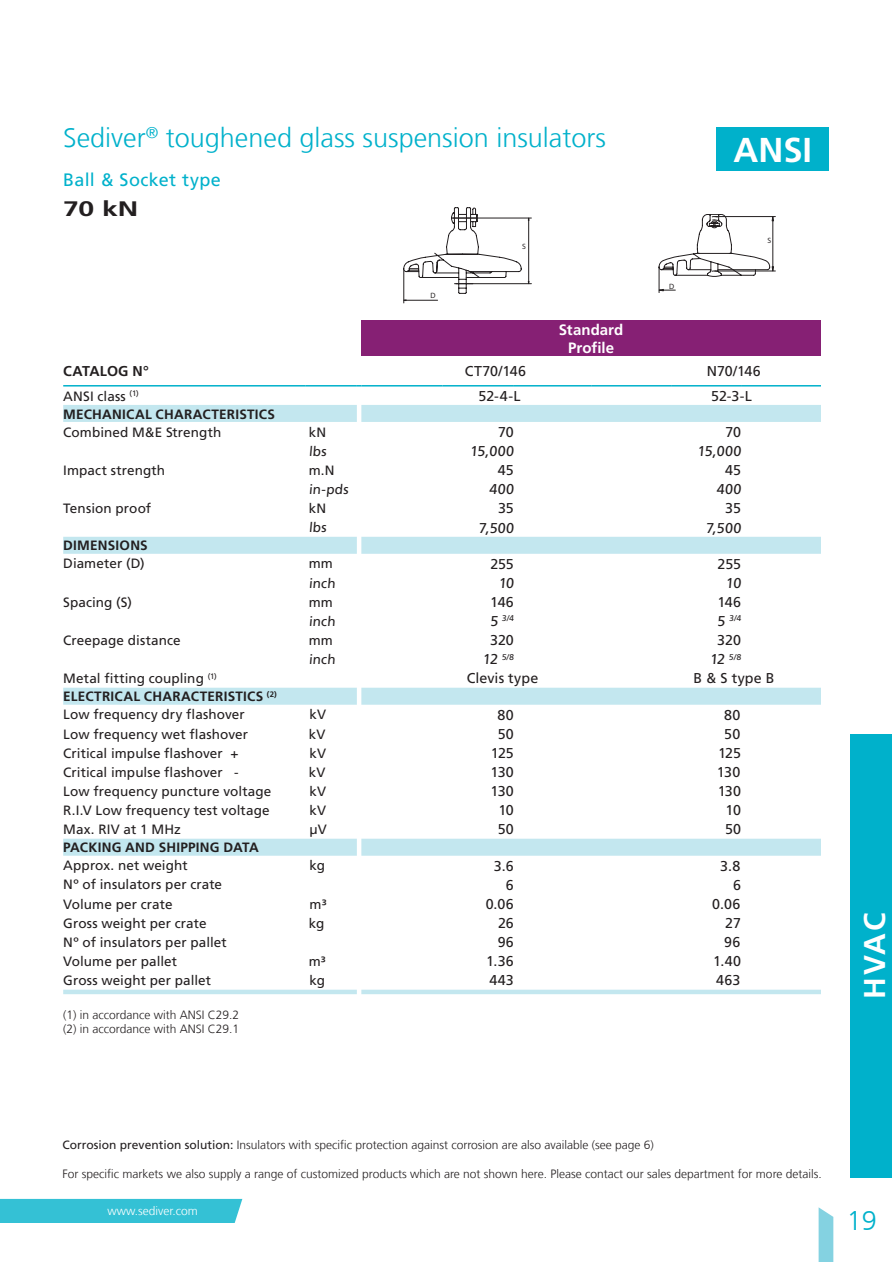
<style>
.page{position:relative;width:892px;height:1262px;background:#fff}
.page>*{position:absolute;margin:0;border:0;box-sizing:border-box;transform-origin:0 0}
.t1{font:700 34.5px "Frutiger LT Com";color:#fff}
.t2{font:700 30px "Frutiger LT Com";color:#fff}
.t3{font:300 27px "Frutiger LT Com";color:#00b1cb}
.t4{font:700 21px "Frutiger LT Com";color:#231f20;scale:1.35 1}
.t5{font:18px "Frutiger LT Com";letter-spacing:.025em;color:#00b1cb}
.t6{font:700 15px/18px "Frutiger LT Com";letter-spacing:.005em;color:#fff;text-align:center}
.t7{font:14.25px "Frutiger LT Com";letter-spacing:.005em;color:#231f20}
.t8{font:700 14.25px "Frutiger LT Com";letter-spacing:.005em;color:#231f20}
.t9{font:13.5px "Frutiger LT Com";letter-spacing:.01em;color:#231f20}
.t10{font:700 13.5px/18px "Frutiger LT Com";letter-spacing:.015em;color:#231f20}
.t11{font:300 12px/14.4px "Frutiger LT Com";color:#231f20}
.t12{font:300 12px "Frutiger LT Com";color:#fff}
.t13{font:8.25px "Frutiger LT Com";color:#231f20}
.t14{font:7.65px "Myriad";color:#231f20}
.s1{font-size:14.25px}
.s2{font-weight:400}
</style>
<div class="page">
<svg style="left:818px;top:1207px;width:15px;height:55px"></svg>
<div style="left:361px;top:320px;width:459px;height:36px;background:#862074"></div>
<svg style="left:63px;top:405px;width:757px;height:589px"></svg>
<hr style="left:63px;top:385px;width:243px;height:1px;background:#00b1cb">
<hr style="left:306px;top:385px;width:51px;height:1px;background:#00b1cb">
<hr style="left:361px;top:385px;width:81px;height:1px;background:#00b1cb">
<hr style="left:442px;top:385px;width:71px;height:1px;background:#00b1cb">
<hr style="left:513px;top:385px;width:78px;height:1px;background:#00b1cb">
<hr style="left:591px;top:385px;width:80px;height:1px;background:#00b1cb">
<hr style="left:671px;top:385px;width:69px;height:1px;background:#00b1cb">
<hr style="left:740px;top:385px;width:80px;height:1px;background:#00b1cb">
<div style="left:716px;top:127px;width:113px;height:44px;background:#00b1cb"></div>
<svg style="left:403px;top:207px;width:118px;height:87px"></svg>
<hr style="left:403px;top:270px;width:1px;height:33px;background:#231f20">
<hr style="left:406px;top:300px;width:31px;height:1px;background:#231f20">
<hr style="left:452px;top:218px;width:79px;height:1px;background:#231f20">
<hr style="left:455px;top:283px;width:76px;height:1px;background:#231f20">
<hr style="left:528px;top:220px;width:1px;height:61px;background:#231f20">
<hr style="left:714px;top:216px;width:61px;height:1px;background:#231f20">
<hr style="left:714px;top:271px;width:61px;height:1px;background:#231f20">
<svg style="left:658px;top:214px;width:115px;height:79px"></svg>
<div style="left:850px;top:734px;width:41px;height:443px;background:#00b1cb"></div>
<div style="left:0;top:1199px;width:242px;height:24px;background:#34c1d5"></div>
<h3 class="t3" style="left:63px;top:122px;width:544px">Sediver<sup>®</sup> toughened glass suspension insulators</h3>
<h3 class="t5" style="left:63px;top:169px;width:159px">Ball &amp; Socket type</h3>
<h3 class="t4" style="left:63px;top:196px;width:57px">70 kN</h3>
<p class="t14" style="left:430px;top:291px;width:7px">D</p>
<p class="t14" style="left:522px;top:242px;width:5px">S</p>
<p class="t6" style="left:558px;top:321px;width:66px">Standard<br>Profile</p>
<p class="t14" style="left:668px;top:281px;width:7px">D</p>
<h1 class="t1" style="left:733px;top:130px;width:80px">ANSI</h1>
<p class="t14" style="left:767px;top:236px;width:5px">S</p>
<p class="t8" style="left:63px;top:362px;width:87px">CATALOG N°</p>
<p class="t7" style="left:464px;top:362px;width:63px">CT70/146</p>
<p class="t7" style="left:706px;top:362px;width:55px">N70/146</p>
<p class="t9" style="left:63px;top:388px;width:77px">ANSI class <sup>(1)</sup></p>
<p class="t7" style="left:478px;top:388px;width:44px">52-4-L</p>
<p class="t7" style="left:710px;top:388px;width:42px">52-3-L</p>
<p class="t10" style="left:63px;top:405px;width:213px">MECHANICAL CHARACTERISTICS</p>
<p class="t9" style="left:63px;top:424px;width:159px">Combined M&amp;E Strength</p>
<p class="t9" style="left:309px;top:424px;width:19px">kN</p>
<p class="t7" style="left:498px;top:423px;width:17px">70</p>
<p class="t7" style="left:725px;top:423px;width:17px">70</p>
<p class="t9" style="left:309px;top:443px;width:20px">lbs</p>
<p class="t7" style="left:469px;top:443px;width:47px">15,000</p>
<p class="t7" style="left:696px;top:443px;width:47px">15,000</p>
<p class="t9" style="left:63px;top:462px;width:103px">Impact strength</p>
<p class="t9" style="left:309px;top:462px;width:27px">m.N</p>
<p class="t7" style="left:498px;top:462px;width:17px">45</p>
<p class="t7" style="left:725px;top:462px;width:17px">45</p>
<p class="t9" style="left:309px;top:481px;width:42px">in-pds</p>
<p class="t7" style="left:489px;top:481px;width:28px">400</p>
<p class="t7" style="left:716px;top:481px;width:28px">400</p>
<p class="t9" style="left:63px;top:500px;width:89px">Tension proof</p>
<p class="t9" style="left:309px;top:500px;width:19px">kN</p>
<p class="t7" style="left:498px;top:500px;width:17px">35</p>
<p class="t7" style="left:725px;top:500px;width:17px">35</p>
<p class="t9" style="left:309px;top:519px;width:20px">lbs</p>
<p class="t7" style="left:478px;top:519px;width:38px">7,500</p>
<p class="t7" style="left:705px;top:519px;width:38px">7,500</p>
<p class="t10" style="left:63px;top:537px;width:86px">DIMENSIONS</p>
<p class="t9" style="left:63px;top:556px;width:83px">Diameter (D)</p>
<p class="t9" style="left:309px;top:556px;width:26px">mm</p>
<p class="t7" style="left:490px;top:555px;width:25px">255</p>
<p class="t7" style="left:717px;top:555px;width:25px">255</p>
<p class="t9" style="left:309px;top:575px;width:29px">inch</p>
<p class="t7" style="left:498px;top:574px;width:18px">10</p>
<p class="t7" style="left:725px;top:574px;width:18px">10</p>
<p class="t9" style="left:63px;top:594px;width:70px">Spacing (S)</p>
<p class="t9" style="left:309px;top:594px;width:26px">mm</p>
<p class="t7" style="left:490px;top:593px;width:25px">146</p>
<p class="t7" style="left:717px;top:593px;width:25px">146</p>
<p class="t9" style="left:309px;top:613px;width:29px">inch</p>
<p class="t13" style="left:490px;top:613px;width:26px"><span class="s1">5</span> 3/4</p>
<p class="t13" style="left:717px;top:613px;width:26px"><span class="s1">5</span> 3/4</p>
<p class="t9" style="left:63px;top:632px;width:119px">Creepage distance</p>
<p class="t9" style="left:309px;top:632px;width:26px">mm</p>
<p class="t7" style="left:490px;top:632px;width:25px">320</p>
<p class="t7" style="left:717px;top:632px;width:25px">320</p>
<p class="t9" style="left:309px;top:651px;width:29px">inch</p>
<p class="t13" style="left:482px;top:652px;width:34px"><span class="s1">12</span> 5/8</p>
<p class="t13" style="left:709px;top:652px;width:34px"><span class="s1">12</span> 5/8</p>
<p class="t9" style="left:63px;top:670px;width:155px">Metal fitting coupling <sup>(1)</sup></p>
<p class="t7" style="left:466px;top:670px;width:73px">Clevis type</p>
<p class="t7" style="left:693px;top:670px;width:82px">B &amp; S type B</p>
<p class="t10" style="left:63px;top:687px;width:215px">ELECTRICAL CHARACTERISTICS <sup>(2)<br></sup><span class="s2">Low frequency dry flashover</span></p>
<p class="t9" style="left:309px;top:707px;width:18px">kV</p>
<p class="t7" style="left:497px;top:706px;width:18px">80</p>
<p class="t7" style="left:723px;top:706px;width:18px">80</p>
<p class="t9" style="left:63px;top:726px;width:186px">Low frequency wet flashover</p>
<p class="t9" style="left:309px;top:726px;width:18px">kV</p>
<p class="t7" style="left:497px;top:725px;width:18px">50</p>
<p class="t7" style="left:724px;top:725px;width:18px">50</p>
<p class="t9" style="left:63px;top:745px;width:177px">Critical impulse flashover +</p>
<p class="t9" style="left:309px;top:745px;width:18px">kV</p>
<p class="t7" style="left:490px;top:744px;width:24px">125</p>
<p class="t7" style="left:717px;top:744px;width:24px">125</p>
<p class="t9" style="left:63px;top:764px;width:177px">Critical impulse flashover -</p>
<p class="t9" style="left:309px;top:764px;width:18px">kV</p>
<p class="t7" style="left:490px;top:763px;width:25px">130</p>
<p class="t7" style="left:716px;top:763px;width:25px">130</p>
<p class="t9" style="left:63px;top:783px;width:210px">Low frequency puncture voltage</p>
<p class="t9" style="left:309px;top:783px;width:18px">kV</p>
<p class="t7" style="left:490px;top:783px;width:25px">130</p>
<p class="t7" style="left:717px;top:783px;width:25px">130</p>
<p class="t9" style="left:63px;top:802px;width:208px">R.I.V Low frequency test voltage</p>
<p class="t9" style="left:309px;top:802px;width:18px">kV</p>
<p class="t7" style="left:498px;top:802px;width:17px">10</p>
<p class="t7" style="left:725px;top:802px;width:17px">10</p>
<p class="t9" style="left:63px;top:821px;width:119px">Max. RIV at 1 MHz</p>
<p class="t9" style="left:309px;top:821px;width:19px">µV</p>
<p class="t7" style="left:497px;top:821px;width:18px">50</p>
<p class="t7" style="left:724px;top:821px;width:18px">50</p>
<p class="t10" style="left:63px;top:838px;width:197px">PACKING AND SHIPPING DATA</p>
<p class="t9" style="left:63px;top:857px;width:126px">Approx. net weight</p>
<p class="t9" style="left:309px;top:857px;width:17px">kg</p>
<p class="t7" style="left:494px;top:857px;width:21px">3.6</p>
<p class="t7" style="left:719px;top:857px;width:22px">3.8</p>
<p class="t9" style="left:63px;top:877px;width:160px">Nº of insulators per crate</p>
<p class="t7" style="left:506px;top:876px;width:9px">6</p>
<p class="t7" style="left:732px;top:876px;width:9px">6</p>
<p class="t9" style="left:63px;top:896px;width:111px">Volume per crate</p>
<p class="t9" style="left:309px;top:896px;width:19px">m³</p>
<p class="t7" style="left:485px;top:895px;width:30px">0.06</p>
<p class="t7" style="left:711px;top:895px;width:30px">0.06</p>
<p class="t9" style="left:63px;top:915px;width:145px">Gross weight per crate</p>
<p class="t9" style="left:309px;top:915px;width:17px">kg</p>
<p class="t7" style="left:498px;top:914px;width:17px">26</p>
<p class="t7" style="left:725px;top:914px;width:17px">27</p>
<p class="t9" style="left:63px;top:934px;width:165px">Nº of insulators per pallet</p>
<p class="t7" style="left:497px;top:934px;width:18px">96</p>
<p class="t7" style="left:723px;top:934px;width:18px">96</p>
<p class="t9" style="left:63px;top:953px;width:115px">Volume per pallet</p>
<p class="t9" style="left:309px;top:953px;width:19px">m³</p>
<p class="t7" style="left:486px;top:953px;width:29px">1.36</p>
<p class="t7" style="left:713px;top:953px;width:29px">1.40</p>
<p class="t9" style="left:63px;top:972px;width:149px">Gross weight per pallet</p>
<p class="t9" style="left:309px;top:972px;width:17px">kg</p>
<p class="t7" style="left:489px;top:972px;width:26px">443</p>
<p class="t7" style="left:715px;top:972px;width:26px">463</p>
<p class="t11" style="left:63px;top:1007px;width:177px">(1) in accordance with ANSI C29.2 (2) in accordance with ANSI C29.1</p>
<h2 class="t2" style="left:856px;top:999px;width:88px;rotate:-90deg">HVAC</h2>
<p class="t11" style="left:63px;top:1138px;width:592px"><span class="s2">Corrosion prevention solution:</span> Insulators with specific protection against corrosion are also available (see page 6)</p>
<p class="t11" style="left:63px;top:1167px;width:760px">For specific markets we also supply a range of customized products which are not shown here. Please contact our sales department for more details.</p>
<p class="t12" style="left:107px;top:1204px;width:92px">www.sediver.com</p>
<h3 class="t3" style="left:846px;top:1204px;width:32px">19</h3>
</div>
